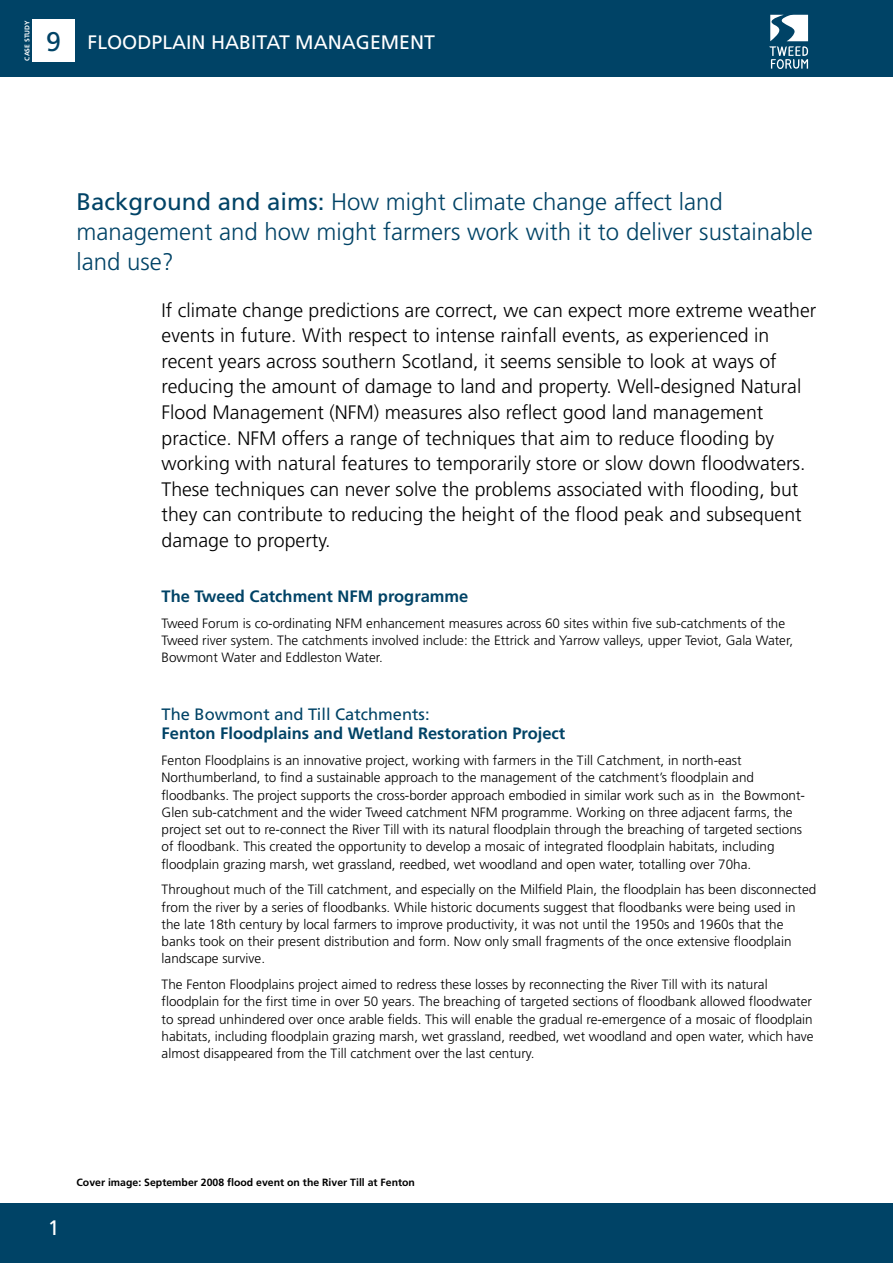
<style>
.page{position:relative;width:893px;height:1263px;background:#fff}
.page>*{position:absolute;margin:0;border:0;box-sizing:border-box;transform-origin:0 0}
.t1{font:300 24px/30px "Frutiger";color:#004366}
.t2{font:21px "Frutiger";color:#fff}
.t3{font:300 19.5px/25.5px "Frutiger";color:#000}
.t4{font:19.5px "Frutiger";color:#fff}
.t5{font:700 16.5px "Frutiger";color:#004366}
.t6{font:16.5px "Frutiger";color:#004366}
.t7{font:300 13.5px/17.2px "Frutiger";color:#000}
.t8{font:700 10.5px "Frutiger";color:#000}
.t9{font:700 6.75px "Frutiger";color:#fff}
.s1{font-size:27px;color:#004366}
.s2{font-weight:400}
</style>
<div class="page">
<div style="left:0;top:0;width:893px;height:77px;background:#004366"></div>
<div style="left:32px;top:19px;width:43px;height:43px;background:#fff"></div>
<svg style="left:769px;top:15px;width:39px;height:54px"></svg>
<div style="left:0;top:1203px;width:893px;height:60px;background:#004366"></div>
<p class="t9" style="left:23px;top:61px;width:42px;rotate:-90deg">Case Study</p>
<h3 class="t4" style="left:46px;top:30px;width:390px"><span class="s1">9</span> Floodplain habitat management</h3>
<h1 class="t1" style="left:77px;top:187px;width:738px"><span class="s2">Background and aims:</span> How might climate change affect land management and how might farmers work with it to deliver sustainable land use?</h1>
<p class="t3" style="left:162px;top:297px;width:656px">If climate change predictions are correct, we can expect more extreme weather events in future. With respect to intense rainfall events, as experienced in recent years across southern Scotland, it seems sensible to look at ways of reducing the amount of damage to land and property. Well-designed Natural Flood Management (NFM) measures also reflect good land management practice. NFM offers a range of techniques that aim to reduce flooding by working with natural features to temporarily store or slow down floodwaters.<br>These techniques can never solve the problems associated with flooding, but they can contribute to reducing the height of the flood peak and subsequent damage to property.</p>
<p class="t5" style="left:162px;top:586px;width:308px">The Tweed Catchment NFM programme</p>
<p class="t7" style="left:162px;top:614px;width:633px">Tweed Forum is co-ordinating NFM enhancement measures across 60 sites within five sub-catchments of the<br>Tweed river system. The catchments involved include: the Ettrick and Yarrow valleys, upper Teviot, Gala Water,<br>Bowmont Water and Eddleston Water.</p>
<p class="t6" style="left:162px;top:704px;width:270px">The Bowmont and Till Catchments:</p>
<p class="t5" style="left:162px;top:724px;width:405px">Fenton Floodplains and Wetland Restoration Project</p>
<p class="t7" style="left:162px;top:752px;width:645px">Fenton Floodplains is an innovative project, working with farmers in the Till Catchment, in north-east Northumberland, to find a sustainable approach to the management of the catchment’s floodplain and floodbanks. The project supports the cross-border approach embodied in similar work such as in the Bowmont-Glen sub-catchment and the wider Tweed catchment NFM programme. Working on three adjacent farms, the project set out to re-connect the River Till with its natural floodplain through the breaching of targeted sections of floodbank. This created the opportunity to develop a mosaic of integrated floodplain habitats, including floodplain grazing marsh, wet grassland, reedbed, wet woodland and open water, totalling over 70ha.</p>
<p class="t7" style="left:162px;top:881px;width:656px">Throughout much of the Till catchment, and especially on the Milfield Plain, the floodplain has been disconnected from the river by a series of floodbanks. While historic documents suggest that floodbanks were being used in the late 18th century by local farmers to improve productivity, it was not until the 1950s and 1960s that the banks took on their present distribution and form. Now only small fragments of the once extensive floodplain landscape survive.</p>
<p class="t7" style="left:162px;top:976px;width:653px">The Fenton Floodplains project aimed to redress these losses by reconnecting the River Till with its natural floodplain for the first time in over 50 years. The breaching of targeted sections of floodbank allowed floodwater to spread unhindered over once arable fields. This will enable the gradual re-emergence of a mosaic of floodplain habitats, including floodplain grazing marsh, wet grassland, reedbed, wet woodland and open water, which have almost disappeared from the Till catchment over the last century.</p>
<h2 class="t2" style="left:48px;top:1215px;width:13px">1</h2>
<p class="t8" style="left:77px;top:1176px;width:340px">Cover image: September 2008 flood event on the River Till at Fenton</p>
</div>
